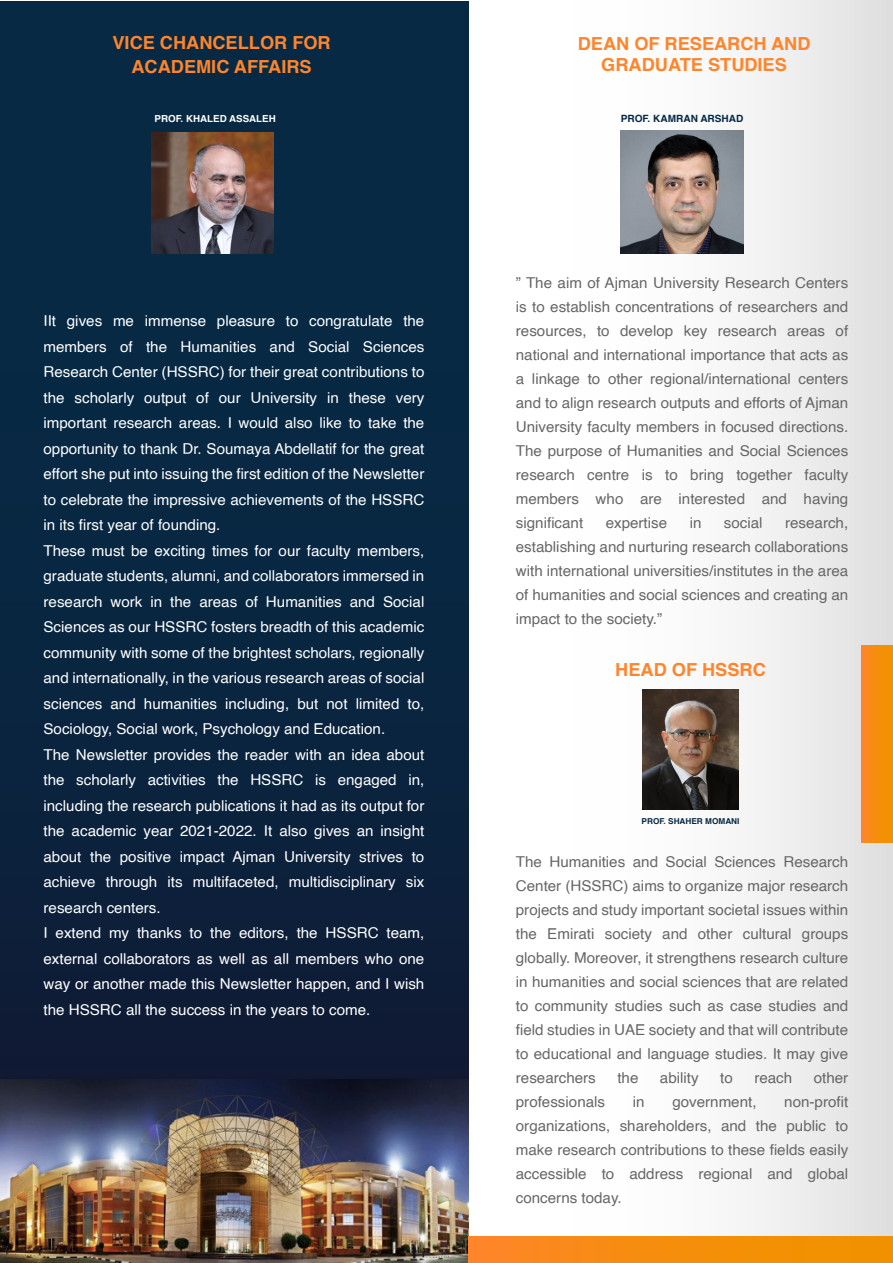
<style>
.page{position:relative;width:893px;height:1263px;background:#fff}
.page>*{position:absolute;margin:0;border:0;box-sizing:border-box;transform-origin:0 0}
.t1{font:700 18px/24px "Helvetica";color:#ff852c;text-align:center}
.t2{font:15px/25.5px "Helvetica";color:#fff}
.t3{font:15px/24px "Helvetica";color:#666;text-align:justify}
.t4{font:700 9.9px "Helvetica";color:#072944}
.t5{font:700 9.6px "Helvetica";color:#fff}
.t6{font:700 8.1px "Helvetica";color:#072944}
</style>
<div class="page">
<div style="left:0;top:1px;width:468px;height:1079px;background:#082742"></div>
<img style="left:0;top:1079px;width:468px;height:184px">
<div style="left:566px;top:0;width:327px;height:1263px;background:linear-gradient(to right,#fff,#e3e3e2)"></div>
<img style="left:152px;top:132px;width:121px;height:121px">
<img style="left:621px;top:131px;width:122px;height:122px">
<img style="left:642px;top:690px;width:97px;height:119px">
<div style="left:468px;top:1237px;width:425px;height:26px;background:linear-gradient(to right,#fd8725,#f09300)"></div>
<svg style="left:862px;top:645px;width:31px;height:197px;background:#f68c0f"></svg>
<p class="t1" style="left:112px;top:31px;width:220px">VICE CHANCELLOR FOR<br>ACADEMIC AFFAIRS</p>
<p class="t1" style="left:578px;top:33px;width:234px;line-height:21px">DEAN OF RESEARCH AND<br>GRADUATE STUDIES</p>
<p class="t5" style="left:155px;top:111px;width:123px">PROF. KHALED ASSALEH</p>
<p class="t4" style="left:621px;top:111px;width:124px">PROF. KAMRAN ARSHAD</p>
<p class="t2" style="left:44px;top:308px;width:382px">IIt gives me immense pleasure to congratulate the members of the Humanities and Social Sciences Research Center (HSSRC) for their great contributions to the scholarly output of our University in these very important research areas. I would also like to take the opportunity to thank Dr. Soumaya Abdellatif for the great effort she put into issuing the first edition of the Newsletter to celebrate the impressive achievements of the HSSRC in its first year of founding.<br>These must be exciting times for our faculty members, graduate students, alumni, and collaborators immersed in research work in the areas of Humanities and Social Sciences as our HSSRC fosters breadth of this academic community with some of the brightest scholars, regionally and internationally, in the various research areas of social sciences and humanities including, but not limited to, Sociology, Social work, Psychology and Education.<br>The Newsletter provides the reader with an idea about the scholarly activities the HSSRC is engaged in, including the research publications it had as its output for the academic year 2021-2022. It also gives an insight about the positive impact Ajman University strives to achieve through its multifaceted, multidisciplinary six research centers.<br>I extend my thanks to the editors, the HSSRC team, external collaborators as well as all members who one way or another made this Newsletter happen, and I wish the HSSRC all the success in the years to come.</p>
<p class="t3" style="left:516px;top:271px;width:334px">” The aim of Ajman University Research Centers is to establish concentrations of researchers and resources, to develop key research areas of national and international importance that acts as a linkage to other regional/international centers and to align research outputs and efforts of Ajman University faculty members in focused directions.<br>The purpose of Humanities and Social Sciences research centre is to bring together faculty members who are interested and having significant</p>
<p class="t3" style="left:516px;top:511px;width:334px;text-indent:269px">research, establishing and nurturing research collaborations with international universities/institutes in the area of humanities and social sciences and creating an impact to the society.”</p>
<p class="t3" style="left:606px;top:511px;width:63px">expertise</p>
<p class="t3" style="left:690px;top:511px;width:13px">in</p>
<p class="t3" style="left:724px;top:511px;width:40px">social</p>
<p class="t1" style="left:615px;top:658px;width:152px">HEAD OF HSSRC</p>
<p class="t6" style="left:642px;top:814px;width:99px">PROF. SHAHER MOMANI</p>
<p class="t3" style="left:516px;top:850px;width:334px">The Humanities and Social Sciences Research Center (HSSRC) aims to organize major research projects and study important societal issues within the Emirati society and other cultural groups globally. Moreover, it strengthens research culture in humanities and social sciences that are related to community studies such as case studies and field studies in UAE society and that will contribute to educational and language studies. It may give researchers</p>
<p class="t3" style="left:617px;top:1066px;width:23px">the</p>
<p class="t3" style="left:660px;top:1066px;width:40px">ability</p>
<p class="t3" style="left:720px;top:1066px;width:14px">to</p>
<p class="t3" style="left:754px;top:1066px;width:39px">reach</p>
<p class="t3" style="left:814px;top:1066px;width:36px">other</p>
<p class="t3" style="left:516px;top:1090px;width:334px;text-indent:268px">non-profit organizations, shareholders, and the public to make research contributions to these fields easily accessible to address regional and global concerns today.</p>
<p class="t3" style="left:516px;top:1090px;width:91px">professionals</p>
<p class="t3" style="left:633px;top:1090px;width:13px">in</p>
<p class="t3" style="left:672px;top:1090px;width:86px">government,</p>
</div>
